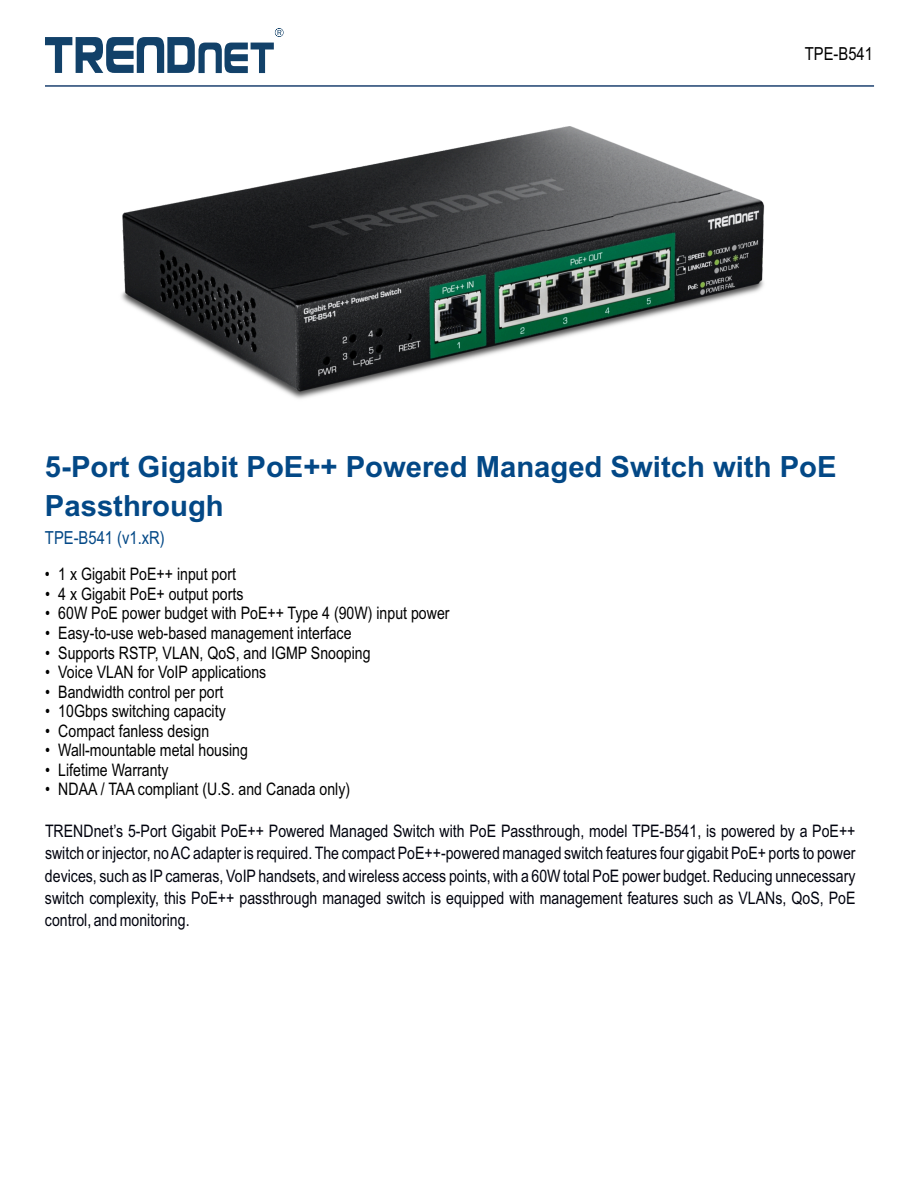
<style>
.page{position:relative;width:918px;height:1188px;background:#fff}
.page>*{position:absolute;margin:0;border:0;box-sizing:border-box;transform-origin:0 0}
.t1{font:700 29.25px/39.6px "Arial";color:#034886}
.t2{font:18px "Arial Narrow";color:#034886}
.t3{font:18px "Arial Narrow";color:#000}
.t4{font:17.25px/22.2px "Arial Narrow";color:#00030e;text-align:justify}
.t5{font:17.25px "Arial Narrow";color:#000}
</style>
<div class="page">
<svg style="left:45px;top:28px;width:239px;height:45px"></svg>
<hr style="left:45px;top:85px;width:829px;height:2px;background:#32537d">
<img style="left:121px;top:126px;width:644px;height:273px">
<p class="t3" style="left:805px;top:47px;width:70px">TPE-B541</p>
<h1 class="t1" style="left:45px;top:449px;width:793px">5-Port Gigabit PoE++ Powered Managed Switch with PoE<br>Passthrough</h1>
<p class="t2" style="left:45px;top:531px;width:121px">TPE-B541 (v1.xR)</p>
<p class="t5" style="left:45px;top:568px;width:193px">• 1 x Gigabit PoE++ input port</p>
<p class="t5" style="left:45px;top:587px;width:200px">• 4 x Gigabit PoE+ output ports</p>
<p class="t5" style="left:45px;top:607px;width:406px">• 60W PoE power budget with PoE++ Type 4 (90W) input power</p>
<p class="t5" style="left:45px;top:626px;width:308px">• Easy-to-use web-based management interface</p>
<p class="t5" style="left:45px;top:646px;width:327px">• Supports RSTP, VLAN, QoS, and IGMP Snooping</p>
<p class="t5" style="left:45px;top:666px;width:223px">• Voice VLAN for VoIP applications</p>
<p class="t5" style="left:45px;top:685px;width:180px">• Bandwidth control per port</p>
<p class="t5" style="left:45px;top:705px;width:182px">• 10Gbps switching capacity</p>
<p class="t5" style="left:45px;top:724px;width:166px">• Compact fanless design</p>
<p class="t5" style="left:45px;top:744px;width:205px">• Wall-mountable metal housing</p>
<p class="t5" style="left:45px;top:763px;width:125px">• Lifetime Warranty</p>
<p class="t5" style="left:45px;top:783px;width:307px">• NDAA / TAA compliant (U.S. and Canada only)</p>
<p class="t4" style="left:45px;top:821px;width:812px">TRENDnet’s 5-Port Gigabit PoE++ Powered Managed Switch with PoE Passthrough, model TPE-B541, is powered by a PoE++ switch or injector, no AC adapter is required. The compact PoE++-powered managed switch features four gigabit PoE+ ports to power devices, such as IP cameras, VoIP handsets, and wireless access points, with a 60W total PoE power budget. Reducing unnecessary switch complexity, this PoE++ passthrough managed switch is equipped with management features such as VLANs, QoS, PoE control, and monitoring.</p>
</div>
